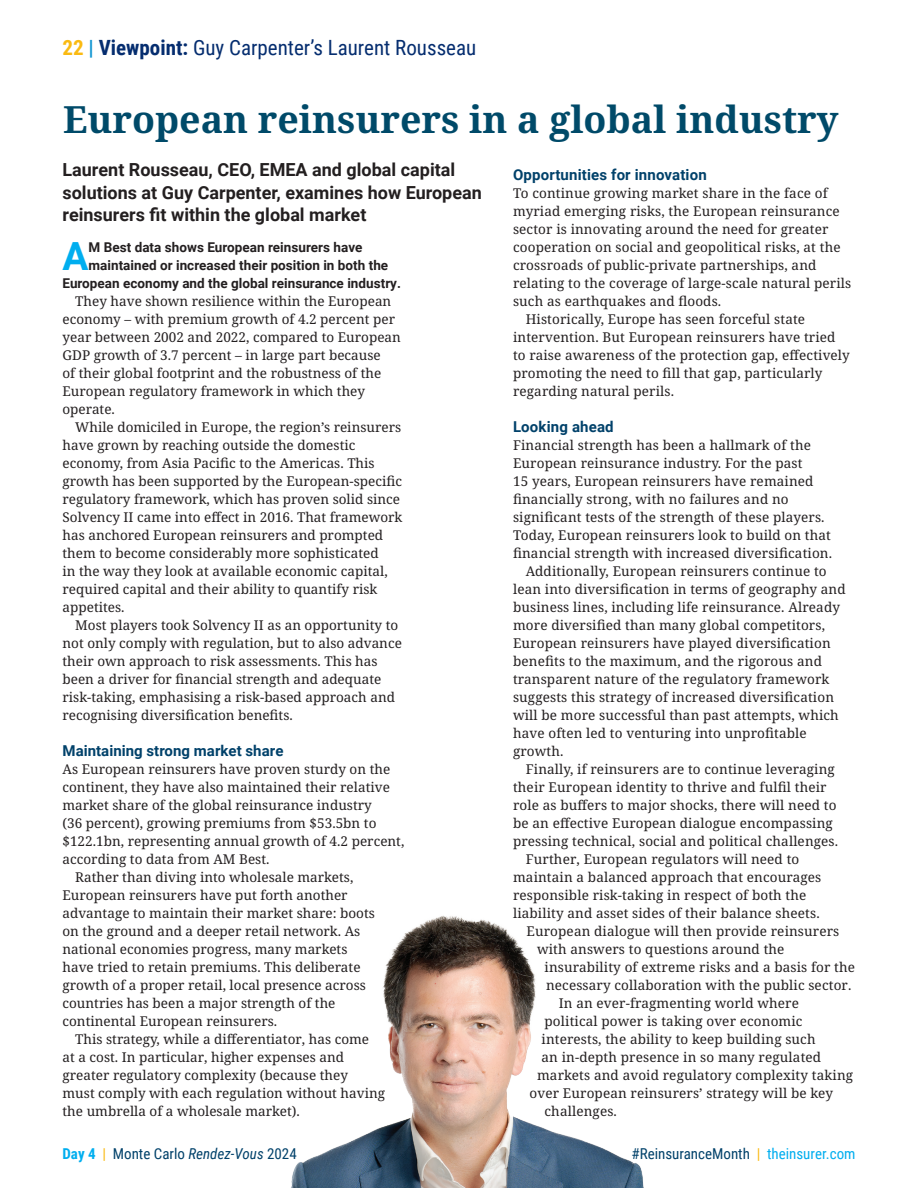
<style>
.page{position:relative;width:918px;height:1188px;background:#fff}
.page>*{position:absolute;margin:0;border:0;box-sizing:border-box;transform-origin:0 0}
.First_paragraph_Bold{font:700 38.85px "Roboto";color:#00aeef}
.Headline{font:700 37.5px "Noto Serif";color:#004a69}
.t1{font:21px "Roboto Condensed";color:#052d6f}
.Standfirst{font:700 18px/22.5px "Roboto";color:#231f20}
.Crosshead{font:700 15px "Roboto";letter-spacing:.01em;color:#01416a}
.t2{font:15px "Roboto Condensed";color:#01416a}
.Body_copy{font:13.5px/18px "Noto Serif";color:#231f20}
.Body_copy_f_o{font:13.5px/18px "Noto Serif";letter-spacing:.01em;color:#231f20}
.First_paragraph_Bold-2{font:700 13.5px "Roboto";color:#231f20}
.s1{font-weight:700;color:#faba12}
.s2{font-weight:700;color:#0d94d1}
.s3{font-weight:700}
.s4{font-weight:700;color:#00aeef}
.s5{color:#faba12}
.s6{font-style:italic}
.s7{color:#00aeef}
</style>
<div class="page">
<img style="left:291px;top:916px;width:353px;height:272px">
<p class="t1" style="left:63px;top:33px;width:415px"><span class="s1">22</span> <span class="s2">|</span> <span class="s3">Viewpoint:</span> Guy Carpenter’s Laurent Rousseau</p>
<p class="Headline" style="left:63px;top:93px;width:777px">European reinsurers in a global industry</p>
<p class="Standfirst" style="left:63px;top:158px;width:421px">Laurent Rousseau, CEO, EMEA and global capital solutions at Guy Carpenter, examines how European reinsurers fit within the global market</p>
<p class="Crosshead" style="left:513px;top:164px;width:195px">Opportunities for innovation</p>
<p class="Body_copy_f_o" style="left:513px;top:185px;width:340px">To continue growing market share in the face of myriad emerging risks, the European reinsurance sector is innovating around the need for greater cooperation on social and geopolitical risks, at the crossroads of public-private partnerships, and relating to the coverage of large-scale natural perils such as earthquakes and floods.</p>
<p class="Body_copy_f_o" style="left:513px;top:311px;width:338px;text-indent:13px">Historically, Europe has seen forceful state intervention. But European reinsurers have tried to raise awareness of the protection gap, effectively promoting the need to fill that gap, particularly regarding natural perils.</p>
<p class="Crosshead" style="left:513px;top:416px;width:102px">Looking ahead</p>
<p class="Body_copy_f_o" style="left:513px;top:437px;width:321px">Financial strength has been a hallmark of the European reinsurance industry. For the past<br>15 years, European reinsurers have remained financially strong, with no failures and no significant tests of the strength of these players.<br>Today, European reinsurers look to build on that financial strength with increased diversification.</p>
<p class="Body_copy" style="left:513px;top:563px;width:334px;text-indent:13px">Additionally, European reinsurers continue to lean into diversification in terms of geography and business lines, including life reinsurance. Already more diversified than many global competitors, European reinsurers have played diversification benefits to the maximum, and the rigorous and transparent nature of the regulatory framework suggests this strategy of increased diversification will be more successful than past attempts, which have often led to venturing into unprofitable growth.</p>
<p class="Body_copy" style="left:513px;top:761px;width:327px;text-indent:13px">Finally, if reinsurers are to continue leveraging their European identity to thrive and fulfil their role as buffers to major shocks, there will need to be an effective European dialogue encompassing pressing technical, social and political challenges.</p>
<p class="Body_copy" style="left:526px;top:851px;width:275px">Further, European regulators will need to</p>
<p class="Body_copy" style="left:513px;top:869px;width:310px">maintain a balanced approach that encourages</p>
<p class="Body_copy" style="left:513px;top:887px;width:295px">responsible risk-taking in respect of both the</p>
<p class="Body_copy" style="left:513px;top:905px;width:308px">liability and asset sides of their balance sheets.</p>
<p class="Body_copy" style="left:527px;top:923px;width:314px">European dialogue will then provide reinsurers</p>
<p class="Body_copy" style="left:537px;top:941px;width:249px">with answers to questions around the</p>
<p class="Body_copy" style="left:545px;top:959px;width:312px">insurability of extreme risks and a basis for the</p>
<p class="Body_copy" style="left:546px;top:977px;width:307px">necessary collaboration with the public sector.</p>
<p class="Body_copy" style="left:559px;top:995px;width:242px">In an ever-fragmenting world where</p>
<p class="Body_copy" style="left:545px;top:1013px;width:260px">political power is taking over economic</p>
<p class="Body_copy" style="left:542px;top:1031px;width:276px">interests, the ability to keep building such</p>
<p class="Body_copy" style="left:542px;top:1049px;width:281px">an in-depth presence in so many regulated</p>
<p class="Body_copy" style="left:537px;top:1067px;width:318px">markets and avoid regulatory complexity taking</p>
<p class="Body_copy" style="left:530px;top:1085px;width:305px">over European reinsurers’ strategy will be key</p>
<p class="Body_copy" style="left:545px;top:1103px;width:74px">challenges.</p>
<p class="First_paragraph_Bold" style="left:62px;top:229px;width:28px">A</p>
<p class="First_paragraph_Bold-2" style="left:89px;top:238px;width:275px">M Best data shows European reinsurers have</p>
<p class="First_paragraph_Bold-2" style="left:89px;top:256px;width:301px">maintained or increased their position in both the</p>
<p class="First_paragraph_Bold-2" style="left:63px;top:274px;width:340px">European economy and the global reinsurance industry.</p>
<p class="Body_copy" style="left:63px;top:293px;width:340px;text-indent:13px">They have shown resilience within the European economy – with premium growth of 4.2 percent per year between 2002 and 2022, compared to European GDP growth of 3.7 percent – in large part because<br>of their global footprint and the robustness of the European regulatory framework in which they operate.</p>
<p class="Body_copy" style="left:63px;top:419px;width:341px;text-indent:13px">While domiciled in Europe, the region’s reinsurers have grown by reaching outside the domestic economy, from Asia Pacific to the Americas. This growth has been supported by the European-specific regulatory framework, which has proven solid since Solvency II came into effect in 2016. That framework has anchored European reinsurers and prompted them to become considerably more sophisticated<br>in the way they look at available economic capital, required capital and their ability to quantify risk appetites.</p>
<p class="Body_copy" style="left:63px;top:617px;width:341px;text-indent:13px">Most players took Solvency II as an opportunity to not only comply with regulation, but to also advance their own approach to risk assessments. This has been a driver for financial strength and adequate risk-taking, emphasising a risk-based approach and recognising diversification benefits.</p>
<p class="Crosshead" style="left:63px;top:740px;width:222px">Maintaining strong market share</p>
<p class="Body_copy_f_o" style="left:63px;top:761px;width:343px">As European reinsurers have proven sturdy on the continent, they have also maintained their relative market share of the global reinsurance industry<br>(36 percent), growing premiums from $53.5bn to $122.1bn, representing annual growth of 4.2 percent, according to data from AM Best.</p>
<p class="Body_copy" style="left:63px;top:869px;width:314px;text-indent:13px">Rather than diving into wholesale markets, European reinsurers have put forth another advantage to maintain their market share: boots on the ground and a deeper retail network. As national economies progress, many markets have tried to retain premiums. This deliberate growth of a proper retail, local presence across countries has been a major strength of the continental European reinsurers.</p>
<p class="Body_copy" style="left:63px;top:1031px;width:324px;text-indent:13px">This strategy, while a differentiator, has come<br>at a cost. In particular, higher expenses and greater regulatory complexity (because they<br>must comply with each regulation without having the umbrella of a wholesale market).</p>
<p class="t2" style="left:63px;top:1143px;width:236px"><span class="s4">Day 4</span> <span class="s5">|</span> Monte Carlo <span class="s6">Rendez-Vous</span> 2024</p>
<p class="t2" style="left:632px;top:1143px;width:225px">#ReinsuranceMonth <span class="s5">|</span> <span class="s7">theinsurer.com</span></p>
</div>
